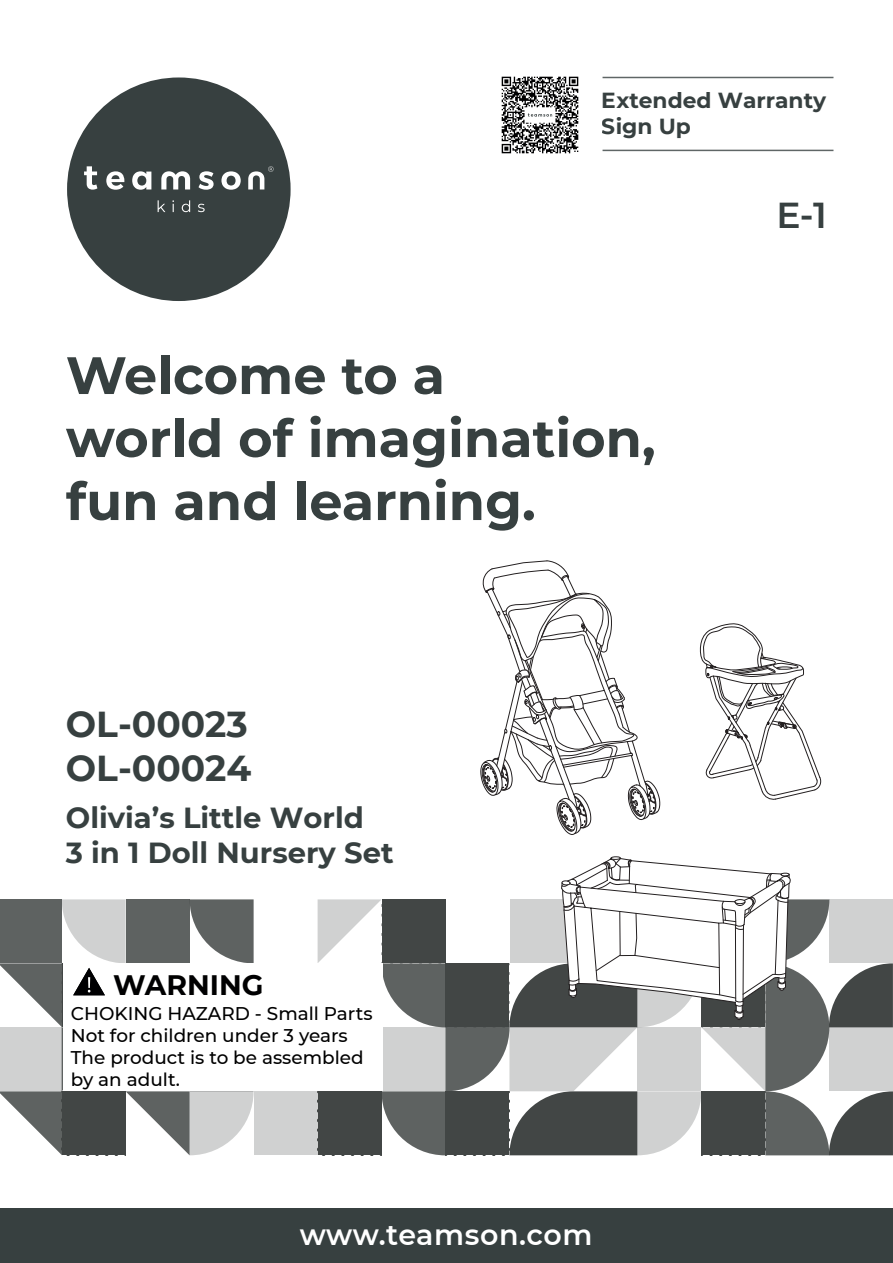
<style>
.page{position:relative;width:893px;height:1263px;background:#fff}
.page>*{position:absolute;margin:0;border:0;box-sizing:border-box;transform-origin:0 0}
.t1{font:700 52.5px/63px "Montserrat";color:#374040}
.t2{font:700 36px/43.2px "Montserrat";color:#374040}
.t3{font:600 36px "Montserrat";color:#374040}
.t4{font:700 28.95px/34.8px "Montserrat";color:#374040}
.t5{font:600 28.5px "Montserrat";letter-spacing:.015em;color:#fff}
.t6{font:700 28.05px "Montserrat";color:#000001}
.t7{font:700 21.75px/26.1px "Montserrat";color:#374040}
.t8{font:500 18.45px/22px "Montserrat";color:#000001}
</style>
<div class="page">
<div style="left:67px;top:77px;width:224px;height:224px;background:#374040;border-radius:50%"></div>
<svg style="left:158px;top:200px;width:7px;height:12px"></svg>
<svg style="left:172px;top:200px;width:2px;height:12px"></svg>
<svg style="left:182px;top:200px;width:8px;height:12px"></svg>
<svg style="left:198px;top:204px;width:7px;height:8px"></svg>
<svg style="left:161px;top:171px;width:29px;height:18px"></svg>
<svg style="left:106px;top:171px;width:18px;height:19px"></svg>
<svg style="left:132px;top:171px;width:19px;height:19px"></svg>
<svg style="left:198px;top:171px;width:16px;height:19px"></svg>
<svg style="left:221px;top:171px;width:20px;height:19px"></svg>
<svg style="left:84px;top:166px;width:13px;height:24px"></svg>
<svg style="left:248px;top:166px;width:26px;height:23px"></svg>
<div style="left:0;top:1208px;width:893px;height:55px;background:#374040"></div>
<img style="left:501px;top:76px;width:78px;height:78px">
<hr style="left:602px;top:150px;width:231px;height:1px;background:#374040">
<hr style="left:602px;top:77px;width:231px;height:1px;background:#374040">
<svg style="left:480px;top:560px;width:180px;height:275px"></svg>
<svg style="left:700px;top:623px;width:121px;height:177px"></svg>
<svg style="left:0;top:856px;width:893px;height:299px"></svg>
<p class="t7" style="left:602px;top:86px;width:226px">Extended Warranty<br>Sign Up</p>
<h1 class="t1" style="left:66px;top:341px;width:591px">Welcome to a<br>world of imagination, fun and learning.</h1>
<h2 class="t2" style="left:66px;top:701px;width:187px">OL-00023<br>OL-00024</h2>
<h3 class="t4" style="left:66px;top:799px;width:329px">Olivia’s Little World<br>3 in 1 Doll Nursery Set</h3>
<h3 class="t6" style="left:113px;top:965px;width:152px">WARNING</h3>
<p class="t8" style="left:71px;top:1001px;width:303px">CHOKING HAZARD - Small Parts<br>Not for children under 3 years<br>The product is to be assembled by an adult.</p>
<h3 class="t5" style="left:300px;top:1214px;width:294px">www.teamson.com</h3>
<h2 class="t3" style="left:776px;top:190px;width:52px">E-1</h2>
</div>
